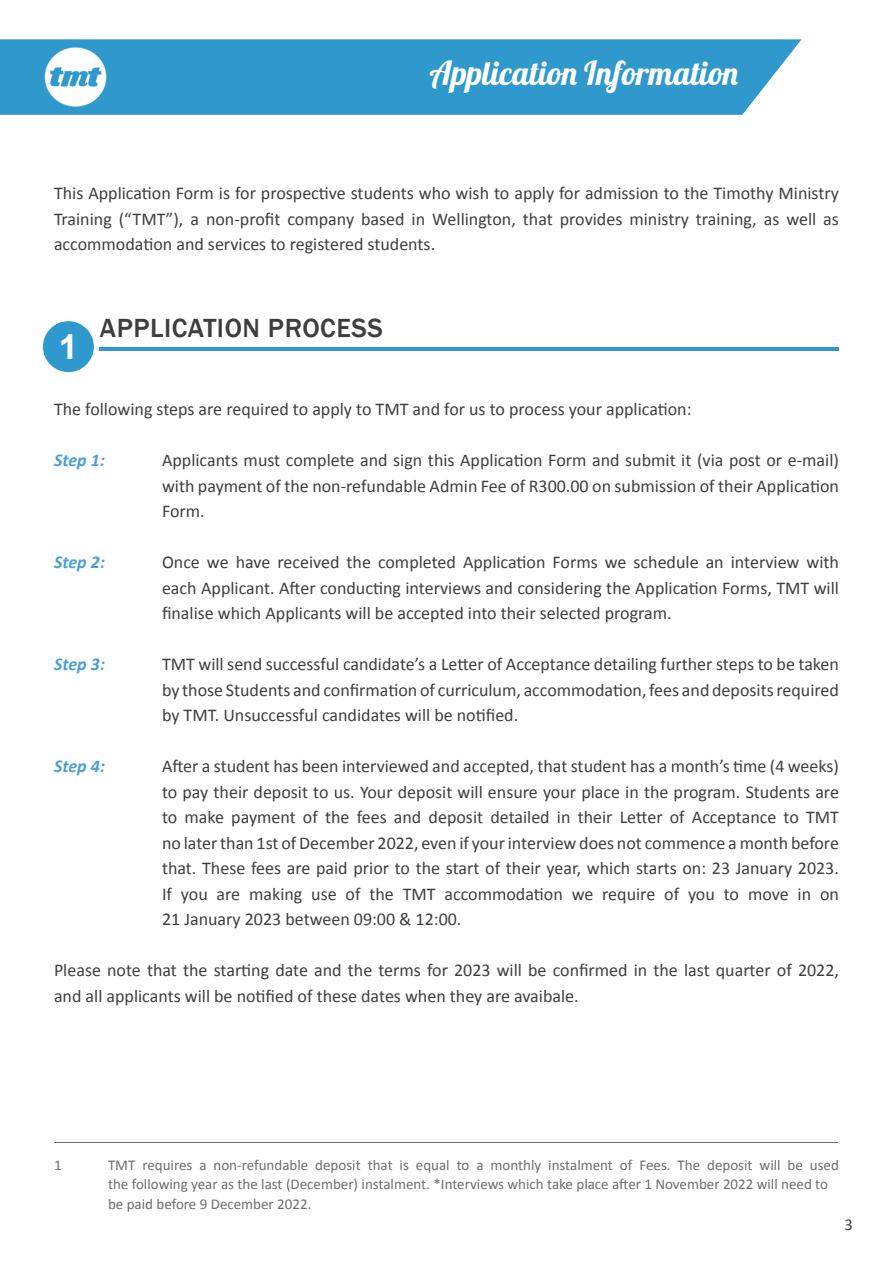
<style>
.page{position:relative;width:893px;height:1263px;background:#fff}
.page>*{position:absolute;margin:0;border:0;box-sizing:border-box;transform-origin:0 0}
.t1{font:700 34.5px "Arial";color:#fff}
.t2{font:33px "Lobster 1.4";color:#fff}
.t3{font:500 27px "Franklin Gothic";letter-spacing:.02em;color:#3e3e3f}
.t4{font:18px/25.5px "Calibri";color:#3e3e3f;text-align:justify}
.t5{font:italic 700 18px "Calibri";color:#4aa0d1}
.t6{font:16.5px "Calibri";color:#3e3e3f}
.t7{font:15px/19.5px "Calibri";color:#6c6d70}
</style>
<div class="page">
<div style="left:0;top:39px;width:801px;height:76px;background:#2f99cd"></div>
<img style="left:45px;top:46px;width:62px;height:62px">
<div style="left:43px;top:321px;width:51px;height:51px;background:#2f99cd;border-radius:50%"></div>
<hr style="left:100px;top:347px;width:739px;height:4px;background:#2f99cd">
<hr style="left:55px;top:1142px;width:783px;height:1px;background:#6c6d70">
<h2 class="t2" style="left:429px;top:52px;width:310px">Application Information</h2>
<p class="t4" style="left:54px;top:180px;width:786px">This Application Form is for prospective students who wish to apply for admission to the Timothy Ministry Training (“TMT”), a non-profit company based in Wellington, that provides ministry training, as well as accommodation and services to registered students.</p>
<h1 class="t1" style="left:59px;top:328px;width:21px">1</h1>
<h3 class="t3" style="left:100px;top:311px;width:284px">APPLICATION PROCESS</h3>
<p class="t4" style="left:54px;top:396px;width:639px">The following steps are required to apply to TMT and for us to process your application:</p>
<p class="t5" style="left:54px;top:449px;width:52px">Step 1:</p>
<p class="t4" style="left:162px;top:447px;width:678px">Applicants must complete and sign this Application Form and submit it (via post or e-mail) with payment of the non-refundable Admin Fee of R300.00 on submission of their Application Form.</p>
<p class="t5" style="left:54px;top:551px;width:52px">Step 2:</p>
<p class="t4" style="left:162px;top:549px;width:678px">Once we have received the completed Application Forms we schedule an interview with each Applicant. After conducting interviews and considering the Application Forms, TMT will finalise which Applicants will be accepted into their selected program.</p>
<p class="t5" style="left:54px;top:653px;width:52px">Step 3:</p>
<p class="t4" style="left:162px;top:651px;width:678px">TMT will send successful candidate’s a Letter of Acceptance detailing further steps to be taken by those Students and confirmation of curriculum, accommodation, fees and deposits required by TMT. Unsuccessful candidates will be notified.</p>
<p class="t5" style="left:54px;top:755px;width:52px">Step 4:</p>
<p class="t4" style="left:162px;top:753px;width:678px">After a student has been interviewed and accepted, that student has a month’s time (4 weeks) to pay their deposit to us. Your deposit will ensure your place in the program. Students are to make payment of the fees and deposit detailed in their Letter of Acceptance to TMT no later than 1st of December 2022, even if your interview does not commence a month before that. These fees are paid prior to the start of their year, which starts on: 23 January 2023.<br>If you are making use of the TMT accommodation we require of you to move in on 21 January 2023 between 09:00 &amp; 12:00.</p>
<p class="t4" style="left:54px;top:957px;width:786px">Please note that the starting date and the terms for 2023 will be confirmed in the last quarter of 2022, and all applicants will be notified of these dates when they are avaibale.</p>
<p class="t7" style="left:54px;top:1154px;width:9px">1</p>
<p class="t7" style="left:108px;top:1154px;width:732px">TMT requires a non-refundable deposit that is equal to a monthly instalment of Fees. The deposit will be used the following year as the last (December) instalment. *Interviews which take place after 1 November 2022 will need to be paid before 9 December 2022.</p>
<p class="t6" style="left:845px;top:1215px;width:10px">3</p>
</div>
